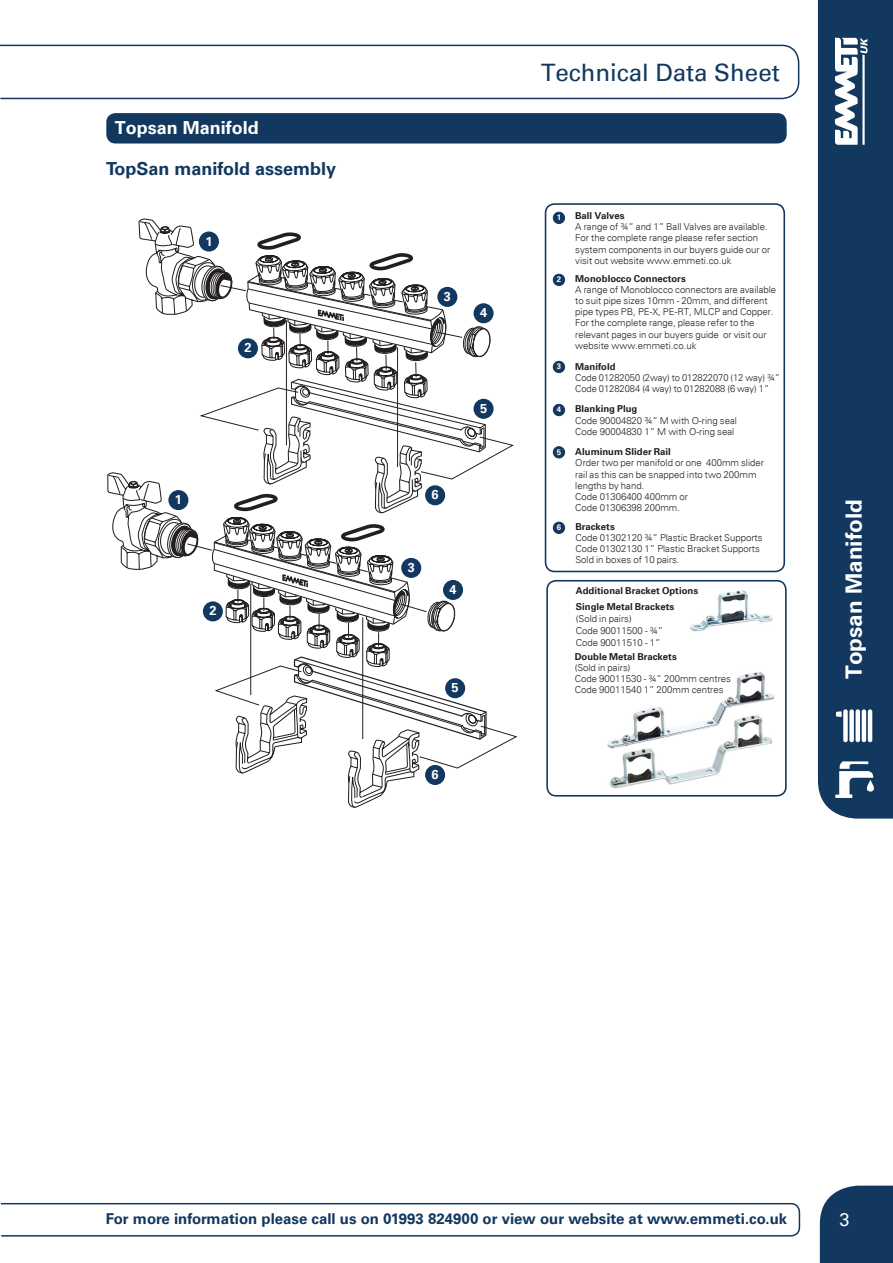
<style>
.page{position:relative;width:893px;height:1263px;background:#fff}
.page>*{position:absolute;margin:0;border:0;box-sizing:border-box;transform-origin:0 0}
.t1{font:24px "Univers";color:#123860}
.t2{font:700 22.5px "Univers 65";color:#fff}
.t3{font:700 18px "Univers 65";color:#123860}
.t4{font:700 18px "Univers 65";color:#fff}
.t5{font:18px "Univers";color:#fff}
.t6{font:700 15px "Univers 65";color:#123860}
.Valore1{font:700 12.75px "Univers";color:#fff}
.Valore1-2{font:300 9.6px/11.1px "Univers";color:#231f20}
.Valore1-3{font:700 9.6px "Univers";color:#231f20}
.Valore1-4{font:700 7.8px "Univers";color:#fff}
</style>
<div class="page">
<svg style="left:0;top:1202px;width:801px;height:35px"></svg>
<div style="left:820px;top:1185px;width:73px;height:78px;background:#123860"></div>
<div style="left:818px;top:0;width:75px;height:819px;background:#123860"></div>
<svg style="left:0;top:44px;width:800px;height:56px"></svg>
<svg style="left:835px;top:38px;width:32px;height:107px"></svg>
<hr style="left:862px;top:55px;width:3px;height:90px;background:#fff">
<svg style="left:835px;top:761px;width:39px;height:37px"></svg>
<svg style="left:836px;top:711px;width:6px;height:6px"></svg>
<div style="left:843px;top:709px;width:5px;height:33px;background:#fff;border-radius:2px"></div>
<div style="left:849px;top:709px;width:5px;height:33px;background:#fff;border-radius:2px"></div>
<div style="left:855px;top:709px;width:5px;height:33px;background:#fff;border-radius:2px"></div>
<hr style="left:862px;top:709px;width:4px;height:33px;background:#fff;border-radius:2px">
<hr style="left:868px;top:709px;width:4px;height:33px;background:#fff;border-radius:2px">
<div style="left:107px;top:114px;width:679px;height:29px;background:#123860;border-radius:9px"></div>
<div style="left:106px;top:113px;width:681px;height:30px;border:2px solid #123860;border-radius:9px"></div>
<svg style="left:107px;top:218px;width:384px;height:590px"></svg>
<svg style="left:187px;top:285px;width:276px;height:362px"></svg>
<div style="left:239px;top:339px;width:18px;height:19px;background:#123860;border-radius:50%"></div>
<div style="left:238px;top:338px;width:20px;height:20px;border:2px solid #123860;border-radius:50%"></div>
<div style="left:438px;top:288px;width:19px;height:18px;background:#123860;border-radius:50%"></div>
<div style="left:437px;top:287px;width:20px;height:20px;border:2px solid #123860;border-radius:50%"></div>
<div style="left:474px;top:304px;width:19px;height:18px;background:#123860;border-radius:50%"></div>
<div style="left:474px;top:303px;width:20px;height:20px;border:2px solid #123860;border-radius:50%"></div>
<div style="left:474px;top:400px;width:19px;height:18px;background:#123860;border-radius:50%"></div>
<div style="left:474px;top:399px;width:20px;height:20px;border:2px solid #123860;border-radius:50%"></div>
<div style="left:426px;top:486px;width:18px;height:18px;background:#123860;border-radius:50%"></div>
<div style="left:425px;top:485px;width:20px;height:20px;border:2px solid #123860;border-radius:50%"></div>
<div style="left:169px;top:491px;width:19px;height:18px;background:#123860;border-radius:50%"></div>
<div style="left:168px;top:490px;width:20px;height:20px;border:2px solid #123860;border-radius:50%"></div>
<div style="left:204px;top:602px;width:18px;height:19px;background:#123860;border-radius:50%"></div>
<div style="left:203px;top:601px;width:20px;height:20px;border:2px solid #123860;border-radius:50%"></div>
<div style="left:402px;top:559px;width:18px;height:18px;background:#123860;border-radius:50%"></div>
<div style="left:401px;top:558px;width:20px;height:20px;border:2px solid #123860;border-radius:50%"></div>
<div style="left:444px;top:581px;width:18px;height:18px;background:#123860;border-radius:50%"></div>
<div style="left:443px;top:580px;width:20px;height:20px;border:2px solid #123860;border-radius:50%"></div>
<div style="left:446px;top:679px;width:18px;height:18px;background:#123860;border-radius:50%"></div>
<div style="left:445px;top:678px;width:20px;height:20px;border:2px solid #123860;border-radius:50%"></div>
<div style="left:426px;top:766px;width:18px;height:18px;background:#123860;border-radius:50%"></div>
<div style="left:425px;top:765px;width:20px;height:20px;border:2px solid #123860;border-radius:50%"></div>
<div style="left:545px;top:203px;width:240px;height:369px;border:2px solid #123860;border-radius:9px"></div>
<div style="left:553px;top:212px;width:12px;height:11px;background:#123860;border-radius:50%"></div>
<div style="left:553px;top:212px;width:12px;height:12px;border:1px solid #123860;border-radius:50%"></div>
<div style="left:553px;top:274px;width:12px;height:12px;background:#123860;border-radius:50%"></div>
<div style="left:553px;top:274px;width:12px;height:12px;border:1px solid #123860;border-radius:50%"></div>
<div style="left:553px;top:361px;width:12px;height:12px;background:#123860;border-radius:50%"></div>
<div style="left:553px;top:361px;width:12px;height:12px;border:1px solid #123860;border-radius:50%"></div>
<div style="left:553px;top:404px;width:12px;height:12px;background:#123860;border-radius:50%"></div>
<div style="left:553px;top:404px;width:12px;height:12px;border:1px solid #123860;border-radius:50%"></div>
<div style="left:553px;top:447px;width:12px;height:11px;background:#123860;border-radius:50%"></div>
<div style="left:553px;top:446px;width:12px;height:12px;border:1px solid #123860;border-radius:50%"></div>
<div style="left:553px;top:522px;width:12px;height:11px;background:#123860;border-radius:50%"></div>
<div style="left:553px;top:522px;width:12px;height:12px;border:1px solid #123860;border-radius:50%"></div>
<div style="left:546px;top:580px;width:241px;height:216px;border:2px solid #123860;border-radius:9px"></div>
<img style="left:690px;top:590px;width:83px;height:42px">
<img style="left:607px;top:672px;width:167px;height:117px">
<p class="t4" style="left:115px;top:117px;width:145px">Topsan Manifold</p>
<p class="t3" style="left:106px;top:158px;width:231px">TopSan manifold assembly</p>
<p class="Valore1" style="left:205px;top:233px;width:9px">1</p>
<p class="Valore1" style="left:244px;top:340px;width:9px">2</p>
<p class="Valore1" style="left:175px;top:492px;width:9px">1</p>
<p class="Valore1" style="left:209px;top:603px;width:9px">2</p>
<p class="Valore1" style="left:444px;top:289px;width:9px">3</p>
<p class="Valore1" style="left:480px;top:305px;width:9px">4</p>
<p class="Valore1" style="left:480px;top:401px;width:9px">5</p>
<p class="Valore1" style="left:432px;top:487px;width:9px">6</p>
<p class="Valore1" style="left:408px;top:560px;width:9px">3</p>
<p class="Valore1" style="left:449px;top:582px;width:9px">4</p>
<p class="Valore1" style="left:452px;top:680px;width:9px">5</p>
<p class="Valore1" style="left:432px;top:767px;width:9px">6</p>
<h1 class="t1" style="left:541px;top:58px;width:240px">Technical Data Sheet</h1>
<p class="Valore1-4" style="left:557px;top:213px;width:6px">1</p>
<p class="Valore1-3" style="left:575px;top:210px;width:51px">Ball Valves</p>
<p class="Valore1-2" style="left:575px;top:221px;width:197px">A range of ¾” and 1” Ball Valves are available.<br>For the complete range please refer section system components in our buyers guide our or visit out website www.emmeti.co.uk</p>
<p class="Valore1-4" style="left:557px;top:275px;width:6px">2</p>
<p class="Valore1-3" style="left:575px;top:273px;width:112px">Monoblocco Connectors</p>
<p class="Valore1-2" style="left:575px;top:284px;width:202px">A range of Monoblocco connectors are available to suit pipe sizes 10mm - 20mm, and different pipe types PB, PE-X, PE-RT, MLCP and Copper.<br>For the complete range, please refer to the relevant pages in our buyers guide or visit our website www.emmeti.co.uk</p>
<p class="Valore1-4" style="left:557px;top:362px;width:6px">3</p>
<p class="Valore1-4" style="left:557px;top:405px;width:6px">4</p>
<p class="Valore1-4" style="left:557px;top:447px;width:6px">5</p>
<p class="Valore1-3" style="left:575px;top:361px;width:42px">Manifold</p>
<p class="Valore1-2" style="left:575px;top:372px;width:206px">Code 01282050 (2way) to 012822070 (12 way) ¾”</p>
<p class="Valore1-2" style="left:575px;top:383px;width:195px">Code 01282084 (4 way) to 01282088 (6 way) 1”</p>
<p class="Valore1-3" style="left:575px;top:403px;width:64px">Blanking Plug</p>
<p class="Valore1-2" style="left:575px;top:415px;width:163px">Code 90004820 ¾” M with O-ring seal</p>
<p class="Valore1-2" style="left:575px;top:426px;width:160px">Code 90004830 1” M with O-ring seal</p>
<p class="Valore1-3" style="left:575px;top:446px;width:97px">Aluminum Slider Rail</p>
<p class="Valore1-2" style="left:575px;top:457px;width:190px">Order two per manifold or one 400mm slider rail as this can be snapped into two 200mm lengths by hand.</p>
<p class="Valore1-2" style="left:575px;top:491px;width:114px">Code 01306400 400mm or<br>Code 01306398 200mm.</p>
<p class="Valore1-4" style="left:557px;top:523px;width:6px">6</p>
<p class="Valore1-3" style="left:575px;top:520px;width:41px">Brackets</p>
<p class="Valore1-2" style="left:575px;top:532px;width:189px">Code 01302120 ¾” Plastic Bracket Supports</p>
<p class="Valore1-2" style="left:575px;top:543px;width:186px">Code 01302130 1” Plastic Bracket Supports</p>
<p class="Valore1-2" style="left:575px;top:554px;width:106px">Sold in boxes of 10 pairs.</p>
<p class="Valore1-3" style="left:576px;top:585px;width:124px">Additional Bracket Options</p>
<p class="Valore1-3" style="left:576px;top:600px;width:100px">Single Metal Brackets</p>
<p class="Valore1-2" style="left:576px;top:613px;width:57px">(Sold in pairs)</p>
<p class="Valore1-2" style="left:576px;top:625px;width:89px">Code 90011500 - ¾”</p>
<p class="Valore1-2" style="left:576px;top:637px;width:86px">Code 90011510 - 1”</p>
<p class="Valore1-3" style="left:575px;top:651px;width:104px">Double Metal Brackets</p>
<p class="Valore1-2" style="left:575px;top:662px;width:57px">(Sold in pairs)</p>
<p class="Valore1-2" style="left:575px;top:673px;width:158px">Code 90011530 - ¾” 200mm centres<br>Code 90011540 1” 200mm centres</p>
<h2 class="t2" style="left:841px;top:679px;width:181px;rotate:-90deg">Topsan Manifold</h2>
<h3 class="t6" style="left:106px;top:1210px;width:683px">For more information please call us on 01993 824900 or view our website at www.emmeti.co.uk</h3>
<h3 class="t5" style="left:839px;top:1209px;width:12px">3</h3>
</div>
